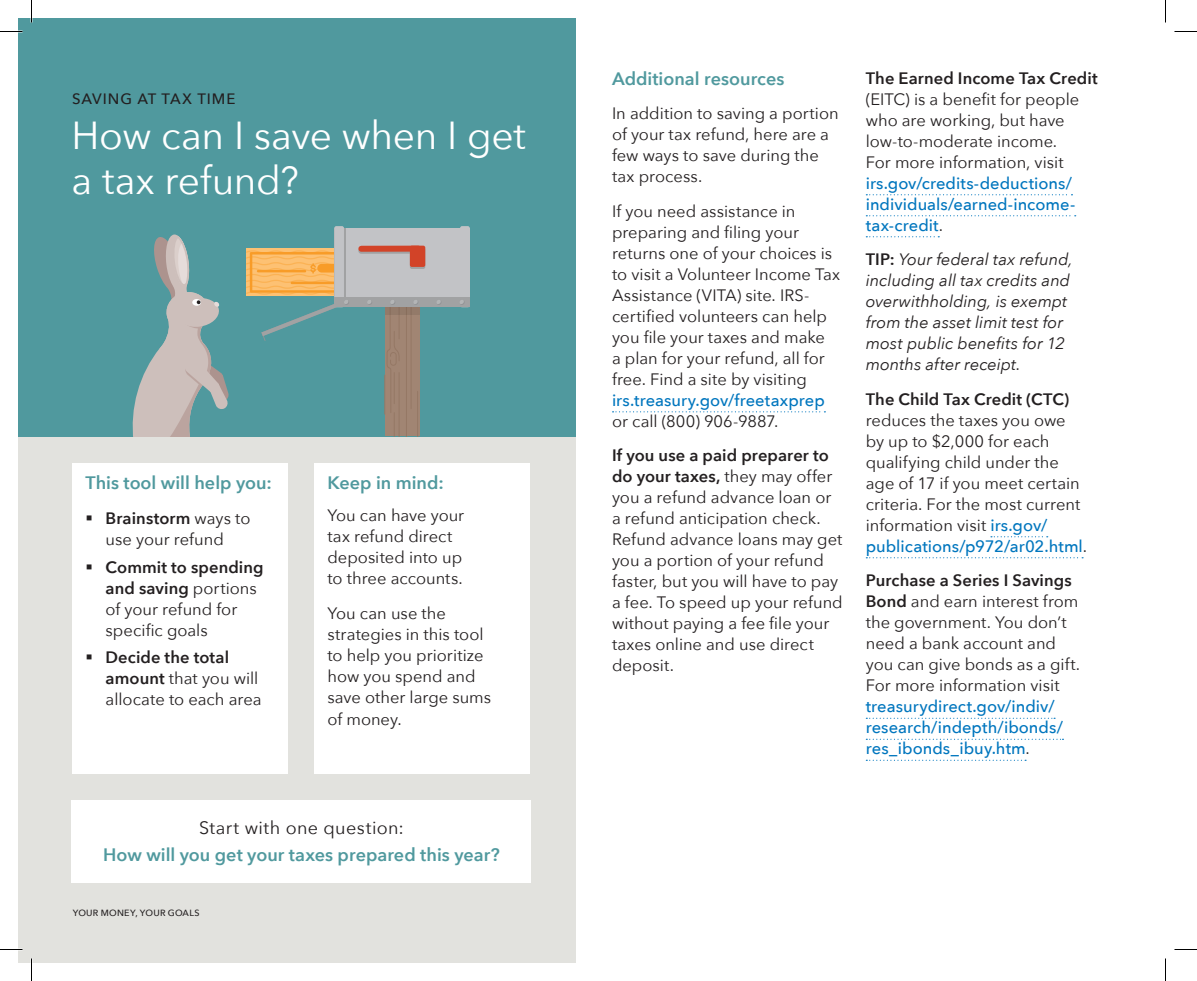
<style>
.page{position:relative;width:1197px;height:981px;background:#fff}
.page>*{position:absolute;margin:0;border:0;box-sizing:border-box;transform-origin:0 0}
.t1{font:39px/45px "Avenir Next";letter-spacing:-.01em;color:#fff}
.H5_regular{font:600 18px "Avenir Next";color:#50999e}
.H5_regular__centered{font:18px "Avenir Next";letter-spacing:.02em;color:#231f20}
.BODY_TEXT_10PT{font:16.5px/21px "Avenir Next";color:#231f20}
.paragraph{font:16.5px/21px "Avenir Next";color:#231f20}
.BODY_TEXT_10PT-2{font:italic 16.5px/21px "Avenir Next";color:#231f20}
.H6_medium{font:500 15px "Avenir Next";letter-spacing:.06em;color:#231f20}
.t2{font:500 9px "Avenir Next";letter-spacing:.03em;color:#231f20}
.s1{font-weight:600}
.s2{font-weight:500;color:#0076be}
.s3{font-weight:600;font-style:normal}
</style>
<div class="page">
<div style="left:18px;top:436px;width:557px;height:527px;background:#e2e2de"></div>
<div style="left:18px;top:18px;width:557px;height:418px;background:#50999e"></div>
<div style="left:72px;top:800px;width:459px;height:82px;background:#fff"></div>
<div style="left:72px;top:463px;width:216px;height:311px;background:#fff"></div>
<div style="left:314px;top:463px;width:216px;height:311px;background:#fff"></div>
<svg style="left:613px;top:411px;width:212px;height:1px"></svg>
<svg style="left:866px;top:194px;width:207px;height:1px"></svg>
<svg style="left:866px;top:215px;width:210px;height:1px"></svg>
<svg style="left:866px;top:236px;width:73px;height:1px"></svg>
<svg style="left:991px;top:536px;width:57px;height:1px"></svg>
<svg style="left:866px;top:557px;width:217px;height:1px"></svg>
<svg style="left:866px;top:718px;width:189px;height:1px"></svg>
<svg style="left:866px;top:739px;width:198px;height:1px"></svg>
<svg style="left:866px;top:760px;width:160px;height:1px"></svg>
<div style="left:246px;top:248px;width:105px;height:48px;background:#fdc173"></div>
<div style="left:334px;top:228px;width:136px;height:79px;background:#c2c3c6"></div>
<div style="left:334px;top:228px;width:12px;height:79px;background:#a1a2a3"></div>
<div style="left:334px;top:226px;width:10px;height:81px;background:#c2c3c6;border-radius:2px"></div>
<div style="left:460px;top:226px;width:10px;height:81px;background:#c2c3c6;border-radius:2px"></div>
<div style="left:334px;top:298px;width:136px;height:9px;background:#a1a2a3"></div>
<div style="left:385px;top:307px;width:34px;height:129px;background:#a18573"></div>
<hr style="left:417px;top:391px;width:1px;height:45px;background:#957865">
<hr style="left:411px;top:307px;width:1px;height:102px;background:#957865">
<hr style="left:406px;top:307px;width:1px;height:129px;background:#957865">
<hr style="left:385px;top:375px;width:1px;height:39px;background:#957865">
<div style="left:385px;top:307px;width:34px;height:8px;background:#937a69"></div>
<svg style="left:358px;top:248px;width:67px;height:21px"></svg>
<div style="left:361px;top:246px;width:57px;height:6px;background:#d24328"></div>
<div style="left:410px;top:246px;width:15px;height:21px;background:#d24328;border-radius:2px"></div>
<svg style="left:246px;top:250px;width:105px;height:91px"></svg>
<svg style="left:367px;top:300px;width:5px;height:5px"></svg>
<svg style="left:387px;top:300px;width:12px;height:136px"></svg>
<svg style="left:414px;top:300px;width:4px;height:5px"></svg>
<svg style="left:437px;top:300px;width:4px;height:5px"></svg>
<svg style="left:460px;top:300px;width:4px;height:5px"></svg>
<svg style="left:132px;top:234px;width:97px;height:202px"></svg>
<svg style="left:0;top:31px;width:22px;height:1px"></svg>
<svg style="left:1174px;top:31px;width:23px;height:1px"></svg>
<svg style="left:0;top:949px;width:22px;height:1px"></svg>
<svg style="left:1174px;top:949px;width:23px;height:1px"></svg>
<svg style="left:31px;top:0;width:1px;height:22px"></svg>
<svg style="left:31px;top:958px;width:1px;height:23px"></svg>
<svg style="left:1165px;top:0;width:1px;height:22px"></svg>
<svg style="left:1165px;top:958px;width:1px;height:23px"></svg>
<p class="H6_medium" style="left:72px;top:86px;width:165px">SAVING AT TAX TIME</p>
<h2 class="t1" style="left:71px;top:111px;width:456px">How can I save when I get a tax refund?</h2>
<p class="H5_regular" style="left:85px;top:468px;width:188px">This tool will help you:</p>
<p class="BODY_TEXT_10PT" style="left:85px;top:507px;width:167px;text-align:center">▪ <span class="s1">Brainstorm</span> ways to use your refund</p>
<p class="BODY_TEXT_10PT" style="left:106px;top:556px;width:159px;text-indent:-20px">▪ <span class="s1">Commit to spending and saving</span> portions of your refund for specific goals</p>
<p class="BODY_TEXT_10PT" style="left:106px;top:646px;width:157px;text-indent:-20px">▪ <span class="s1">Decide the total amount</span> that you will allocate to each area</p>
<p class="H5_regular" style="left:327px;top:467px;width:118px">Keep in mind:</p>
<p class="paragraph" style="left:327px;top:504px;width:138px">You can have your tax refund direct deposited into up to three accounts.</p>
<p class="paragraph" style="left:327px;top:602px;width:165px">You can use the strategies in this tool to help you prioritize how you spend and save other large sums</p>
<p class="paragraph" style="left:327px;top:708px;width:76px">of money.</p>
<p class="H5_regular__centered" style="left:199px;top:812px;width:206px">Start with one question:</p>
<p class="H5_regular" style="left:103px;top:840px;width:398px">How will you get your taxes prepared this year?</p>
<p class="t2" style="left:73px;top:906px;width:128px">YOUR MONEY, YOUR GOALS</p>
<p class="H5_regular" style="left:612px;top:63px;width:174px">Additional resources</p>
<p class="BODY_TEXT_10PT" style="left:612px;top:102px;width:228px">In addition to saving a portion of your tax refund, here are a few ways to save during the tax process.</p>
<p class="BODY_TEXT_10PT" style="left:612px;top:200px;width:230px">If you need assistance in preparing and filing your returns one of your choices is to visit a Volunteer Income Tax<br>Assistance (VITA) site. IRS&shy;certified volunteers can help you file your taxes and make<br>a plan for your refund, all for free. Find a site by visiting <span class="s2">irs.treasury.gov/freetaxprep </span>or call (800) 906-9887.</p>
<p class="BODY_TEXT_10PT" style="left:612px;top:444px;width:232px"><span class="s1">If you use a paid preparer to do your taxes,</span> they may offer you a refund advance loan or a refund anticipation check.<br>Refund advance loans may get you a portion of your refund faster, but you will have to pay a fee. To speed up your refund without paying a fee file your taxes online and use direct deposit.</p>
<p class="BODY_TEXT_10PT" style="left:866px;top:67px;width:233px"><span class="s1">The Earned Income Tax Credit </span>(EITC) is a benefit for people who are working, but have low-to-moderate income.<br>For more information, visit <span class="s2">irs.gov/credits-deductions/ individuals/earned-income&shy;tax-credit</span>.</p>
<p class="BODY_TEXT_10PT-2" style="left:866px;top:248px;width:209px"><span class="s3">TIP:</span> Your federal tax refund, including all tax credits and overwithholding, is exempt from the asset limit test for most public benefits for 12 months after receipt.</p>
<p class="BODY_TEXT_10PT" style="left:866px;top:388px;width:223px"><span class="s1">The Child Tax Credit (CTC) </span>reduces the taxes you owe by up to $2,000 for each qualifying child under the age of 17 if you meet certain criteria. For the most current information visit <span class="s2">irs.gov/ publications/p972/ar02.html</span>.</p>
<p class="BODY_TEXT_10PT" style="left:866px;top:569px;width:216px"><span class="s1">Purchase a Series I Savings<br>Bond</span> and earn interest from the government. You don’t need a bank account and you can give bonds as a gift.<br>For more information visit <span class="s2">treasurydirect.gov/indiv/ research/indepth/ibonds/ res_ibonds_ibuy.htm</span>.</p>
</div>
